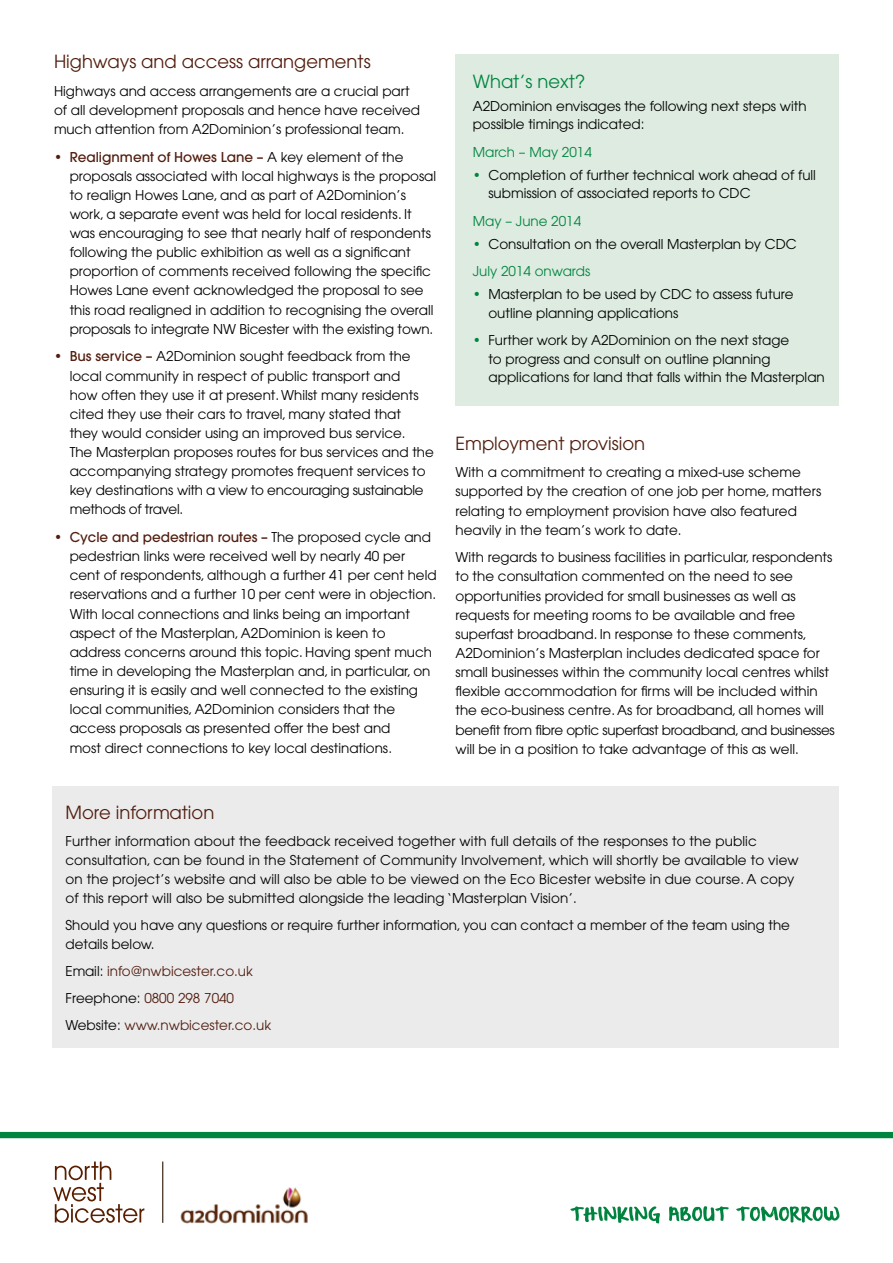
<style>
.page{position:relative;width:893px;height:1263px;background:#fff}
.page>*{position:absolute;margin:0;border:0;box-sizing:border-box;transform-origin:0 0}
.t1{font:18px "Avant Garde";color:#511d0e}
.t2{font:18px "Avant Garde";color:#00853f}
.t3{font:13.5px/19.2px "Avant Garde";color:#000}
.t4{font:13.5px/27.3px "Avant Garde";color:#511d0e}
.t5{font:13.5px "Avant Garde";color:#00853f}
.s1{color:#511d0e}
.s2{font-weight:500;color:#511d0e}
.s3{color:#00853f}
.s4{color:#000}
</style>
<div class="page">
<div style="left:53px;top:786px;width:786px;height:262px;background:#ebebec"></div>
<div style="left:455px;top:54px;width:384px;height:351px;background:#ddebe0"></div>
<svg style="left:53px;top:1161px;width:91px;height:62px"></svg>
<img style="left:180px;top:1187px;width:128px;height:37px">
<svg style="left:570px;top:1206px;width:269px;height:17px"></svg>
<hr style="left:162px;top:1161px;width:1px;height:62px;background:#412c1b">
<div style="left:0;top:1132px;width:893px;height:6px;background:#00853f"></div>
<h1 class="t1" style="left:54px;top:51px;width:318px">Highways and access arrangements</h1>
<p class="t3" style="left:54px;top:81px;width:368px">Highways and access arrangements are a crucial part of all development proposals and hence have received much attention from A2Dominion’s professional team.</p>
<p class="t3" style="left:70px;top:147px;width:368px;text-indent:-16px"><span class="s1">•</span> <span class="s2">Realignment of Howes Lane –</span> A key element of the proposals associated with local highways is the proposal to realign Howes Lane, and as part of A2Dominion’s work, a separate event was held for local residents. It was encouraging to see that nearly half of respondents following the public exhibition as well as a significant proportion of comments received following the specific Howes Lane event acknowledged the proposal to see this road realigned in addition to recognising the overall proposals to integrate NW Bicester with the existing town.</p>
<p class="t3" style="left:70px;top:347px;width:366px;text-indent:-16px"><span class="s1">•</span> <span class="s2">Bus service –</span> A2Dominion sought feedback from the local community in respect of public transport and<br>how often they use it at present. Whilst many residents cited they use their cars to travel, many stated that<br>they would consider using an improved bus service.<br>The Masterplan proposes routes for bus services and the accompanying strategy promotes frequent services to key destinations with a view to encouraging sustainable methods of travel.</p>
<p class="t3" style="left:70px;top:527px;width:368px;text-indent:-16px"><span class="s1">•</span> <span class="s2">Cycle and pedestrian routes –</span> The proposed cycle and pedestrian links were received well by nearly 40 per cent of respondents, although a further 41 per cent held reservations and a further 10 per cent were in objection.<br>With local connections and links being an important aspect of the Masterplan, A2Dominion is keen to address concerns around this topic. Having spent much time in developing the Masterplan and, in particular, on ensuring it is easily and well connected to the existing local communities, A2Dominion considers that the access proposals as presented offer the best and<br>most direct connections to key local destinations.</p>
<h1 class="t2" style="left:473px;top:70px;width:114px">What’s next?</h1>
<p class="t3" style="left:473px;top:96px;width:335px;line-height:18.8px">A2Dominion envisages the following next steps with possible timings indicated:</p>
<p class="t5" style="left:473px;top:144px;width:121px">March – May 2014</p>
<p class="t3" style="left:488px;top:165px;width:329px;line-height:18.8px;text-indent:-16px"><span class="s3">•</span> Completion of further technical work ahead of full submission of associated reports to CDC</p>
<p class="t5" style="left:473px;top:213px;width:110px">May – June 2014</p>
<p class="t3" style="left:473px;top:230px;width:326px;line-height:27.3px"><span class="s3">•</span> Consultation on the overall Masterplan by CDC<br><span class="s3">July 2014 onwards</span></p>
<p class="t3" style="left:488px;top:284px;width:307px;line-height:18.8px;text-indent:-16px"><span class="s3">•</span> Masterplan to be used by CDC to assess future outline planning applications</p>
<p class="t3" style="left:488px;top:330px;width:338px;line-height:18.8px;text-indent:-16px"><span class="s3">•</span> Further work by A2Dominion on the next stage<br>to progress and consult on outline planning applications for land that falls within the Masterplan</p>
<h1 class="t1" style="left:455px;top:432px;width:191px">Employment provision</h1>
<p class="t3" style="left:455px;top:463px;width:367px">With a commitment to creating a mixed-use scheme supported by the creation of one job per home, matters relating to employment provision have also featured heavily in the team’s work to date.</p>
<p class="t3" style="left:455px;top:548px;width:381px">With regards to business facilities in particular, respondents to the consultation commented on the need to see opportunities provided for small businesses as well as requests for meeting rooms to be available and free superfast broadband. In response to these comments, A2Dominion’s Masterplan includes dedicated space for small businesses within the community local centres whilst flexible accommodation for firms will be included within the eco-business centre. As for broadband, all homes will benefit from fibre optic superfast broadband, and businesses will be in a position to take advantage of this as well.</p>
<h1 class="t1" style="left:65px;top:802px;width:150px">More information</h1>
<p class="t3" style="left:65px;top:832px;width:735px;line-height:18.8px">Further information about the feedback received together with full details of the responses to the public consultation, can be found in the Statement of Community Involvement, which will shortly be available to view on the project’s website and will also be able to be viewed on the Eco Bicester website in due course. A copy of this report will also be submitted alongside the leading ‘Masterplan Vision’.</p>
<p class="t3" style="left:65px;top:915px;width:726px;line-height:18.8px">Should you have any questions or require further information, you can contact a member of the team using the details below.</p>
<p class="t4" style="left:65px;top:957px;width:207px"><span class="s4">Email:</span> info@nwbicester.co.uk<br><span class="s4">Freephone:</span> 0800 298 7040<br><span class="s4">Website:</span> www.nwbicester.co.uk</p>
</div>
